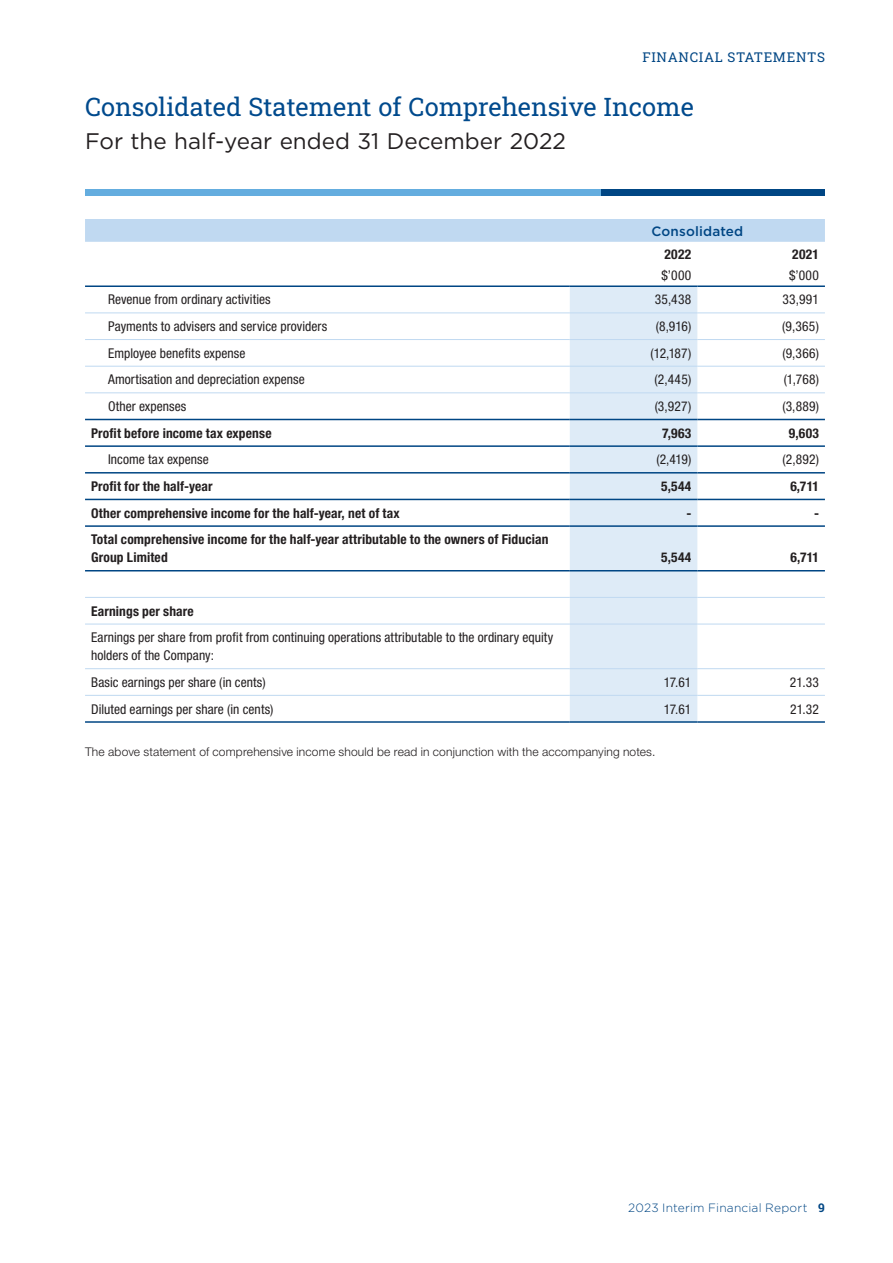
<style>
.page{position:relative;width:893px;height:1263px;background:#fff}
.page>*{position:absolute;margin:0;border:0;box-sizing:border-box;transform-origin:0 0}
.t1{font:25.5px "Roboto Slab";color:#004a8d}
.Page_Sub_Heading{font:22.5px "Gotham";color:#231f20}
.Table_Text{font:condensed 13.5px/18px "Helvetica Neue LT Pro";letter-spacing:.005em;color:#231f20}
.Table_Highlight{font:700 condensed 13.5px/18px "Helvetica Neue LT Pro";letter-spacing:.01em;color:#231f20}
.Table_Indented{font:condensed 13.5px "Helvetica Neue LT Pro";letter-spacing:.005em;color:#231f20}
.t2{font:13.5px "Roboto Slab";letter-spacing:.05em;color:#004684}
.Table_Header{font:500 13.5px "Gotham";letter-spacing:.01em;color:#004684}
.Foot_Note{font:300 12px "Helvetica Neue LT Pro";letter-spacing:.015em;color:#231f20}
.t3{font:300 12px "Gotham";letter-spacing:.015em;color:#004684}
.s1{font-family:"Roboto Slab";font-weight:400}
</style>
<div class="page">
<div style="left:601px;top:189px;width:224px;height:7px;background:#004684"></div>
<div style="left:85px;top:189px;width:516px;height:7px;background:#64addf"></div>
<div style="left:85px;top:219px;width:740px;height:23px;background:#c0d9f1"></div>
<div style="left:570px;top:287px;width:127px;height:434px;background:#deebf7"></div>
<hr style="left:570px;top:312px;width:127px;height:1px;background:#c0d9f1">
<hr style="left:697px;top:312px;width:128px;height:1px;background:#c0d9f1">
<hr style="left:570px;top:339px;width:127px;height:1px;background:#c0d9f1">
<hr style="left:697px;top:339px;width:128px;height:1px;background:#c0d9f1">
<hr style="left:570px;top:366px;width:127px;height:1px;background:#c0d9f1">
<hr style="left:697px;top:366px;width:128px;height:1px;background:#c0d9f1">
<hr style="left:570px;top:392px;width:127px;height:1px;background:#c0d9f1">
<hr style="left:697px;top:392px;width:128px;height:1px;background:#c0d9f1">
<hr style="left:570px;top:597px;width:127px;height:1px;background:#c0d9f1">
<hr style="left:697px;top:597px;width:128px;height:1px;background:#c0d9f1">
<hr style="left:570px;top:624px;width:127px;height:1px;background:#c0d9f1">
<hr style="left:697px;top:624px;width:128px;height:1px;background:#c0d9f1">
<hr style="left:570px;top:668px;width:127px;height:1px;background:#c0d9f1">
<hr style="left:697px;top:668px;width:128px;height:1px;background:#c0d9f1">
<hr style="left:570px;top:695px;width:127px;height:1px;background:#c0d9f1">
<hr style="left:697px;top:695px;width:128px;height:1px;background:#c0d9f1">
<hr style="left:85px;top:312px;width:485px;height:1px;background:#c0d9f1">
<hr style="left:85px;top:339px;width:485px;height:1px;background:#c0d9f1">
<hr style="left:85px;top:366px;width:485px;height:1px;background:#c0d9f1">
<hr style="left:85px;top:392px;width:485px;height:1px;background:#c0d9f1">
<hr style="left:85px;top:597px;width:485px;height:1px;background:#c0d9f1">
<hr style="left:85px;top:624px;width:485px;height:1px;background:#c0d9f1">
<hr style="left:85px;top:668px;width:485px;height:1px;background:#c0d9f1">
<hr style="left:85px;top:695px;width:485px;height:1px;background:#c0d9f1">
<hr style="left:85px;top:570px;width:485px;height:1px;background:#004684">
<hr style="left:570px;top:570px;width:127px;height:1px;background:#004684">
<hr style="left:697px;top:570px;width:128px;height:1px;background:#004684">
<hr style="left:85px;top:419px;width:485px;height:1px;background:#004684">
<hr style="left:570px;top:419px;width:127px;height:1px;background:#004684">
<hr style="left:697px;top:419px;width:128px;height:1px;background:#004684">
<hr style="left:85px;top:445px;width:485px;height:2px;background:#004684">
<hr style="left:570px;top:445px;width:127px;height:2px;background:#004684">
<hr style="left:697px;top:445px;width:128px;height:2px;background:#004684">
<hr style="left:85px;top:472px;width:485px;height:1px;background:#004684">
<hr style="left:570px;top:472px;width:127px;height:1px;background:#004684">
<hr style="left:697px;top:472px;width:128px;height:1px;background:#004684">
<hr style="left:85px;top:499px;width:485px;height:1px;background:#004684">
<hr style="left:570px;top:499px;width:127px;height:1px;background:#004684">
<hr style="left:697px;top:499px;width:128px;height:1px;background:#004684">
<hr style="left:85px;top:525px;width:485px;height:2px;background:#004684">
<hr style="left:570px;top:525px;width:127px;height:2px;background:#004684">
<hr style="left:697px;top:525px;width:128px;height:2px;background:#004684">
<hr style="left:85px;top:285px;width:485px;height:2px;background:#004684">
<hr style="left:570px;top:285px;width:127px;height:2px;background:#004684">
<hr style="left:697px;top:285px;width:128px;height:2px;background:#004684">
<hr style="left:85px;top:721px;width:485px;height:2px;background:#004684">
<hr style="left:570px;top:721px;width:127px;height:2px;background:#004684">
<hr style="left:697px;top:721px;width:128px;height:2px;background:#004684">
<p class="t2" style="left:642px;top:48px;width:184px">FINANCIAL STATEMENTS</p>
<p class="t1" style="left:85px;top:90px;width:610px">Consolidated Statement of Comprehensive Income</p>
<p class="Page_Sub_Heading" style="left:85px;top:126px;width:482px">For the half-year ended 31 December 2022</p>
<p class="Table_Header" style="left:651px;top:222px;width:93px">Consolidated</p>
<p class="Table_Highlight" style="left:664px;top:245px;width:28px">2022</p>
<p class="Table_Highlight" style="left:792px;top:245px;width:28px">2021</p>
<p class="Table_Text" style="left:661px;top:266px;width:31px">$’000</p>
<p class="Table_Text" style="left:789px;top:266px;width:31px">$’000</p>
<p class="Table_Indented" style="left:108px;top:292px;width:164px">Revenue from ordinary activities</p>
<p class="Table_Text" style="left:655px;top:290px;width:38px">35,438</p>
<p class="Table_Text" style="left:782px;top:290px;width:38px">33,991</p>
<p class="Table_Indented" style="left:108px;top:318px;width:221px">Payments to advisers and service providers</p>
<p class="Table_Text" style="left:656px;top:317px;width:37px">(8,916)</p>
<p class="Table_Text" style="left:782px;top:317px;width:38px">(9,365)</p>
<p class="Table_Indented" style="left:108px;top:345px;width:139px">Employee benefits expense</p>
<p class="Table_Text" style="left:651px;top:344px;width:42px">(12,187)</p>
<p class="Table_Text" style="left:782px;top:344px;width:38px">(9,366)</p>
<p class="Table_Indented" style="left:108px;top:372px;width:198px">Amortisation and depreciation expense</p>
<p class="Table_Text" style="left:655px;top:370px;width:38px">(2,445)</p>
<p class="Table_Text" style="left:784px;top:370px;width:37px">(1,768)</p>
<p class="Table_Indented" style="left:108px;top:398px;width:80px">Other expenses</p>
<p class="Table_Text" style="left:655px;top:397px;width:38px">(3,927)</p>
<p class="Table_Text" style="left:782px;top:397px;width:38px">(3,889)</p>
<p class="Table_Highlight" style="left:91px;top:424px;width:182px">Profit before income tax expense</p>
<p class="Table_Highlight" style="left:662px;top:424px;width:31px">7,963</p>
<p class="Table_Highlight" style="left:789px;top:424px;width:32px">9,603</p>
<p class="Table_Indented" style="left:108px;top:452px;width:102px">Income tax expense</p>
<p class="Table_Text" style="left:656px;top:450px;width:36px">(2,419)</p>
<p class="Table_Text" style="left:782px;top:450px;width:38px">(2,892)</p>
<p class="Table_Highlight" style="left:91px;top:477px;width:123px">Profit for the half-year</p>
<p class="Table_Highlight" style="left:661px;top:477px;width:32px">5,544</p>
<p class="Table_Highlight" style="left:790px;top:477px;width:30px">6,711</p>
<p class="Table_Highlight" style="left:91px;top:504px;width:310px">Other comprehensive income for the half-year, net of tax</p>
<p class="Table_Highlight" style="left:686px;top:504px;width:6px">-</p>
<p class="Table_Highlight" style="left:814px;top:504px;width:6px">-</p>
<p class="Table_Highlight" style="left:91px;top:530px;width:459px">Total comprehensive income for the half-year attributable to the owners of Fiducian<br>Group Limited</p>
<p class="Table_Highlight" style="left:661px;top:548px;width:32px">5,544</p>
<p class="Table_Highlight" style="left:790px;top:548px;width:30px">6,711</p>
<p class="Table_Highlight" style="left:91px;top:602px;width:104px">Earnings per share</p>
<p class="Table_Text" style="left:91px;top:628px;width:464px">Earnings per share from profit from continuing operations attributable to the ordinary equity holders of the Company:</p>
<p class="Table_Text" style="left:91px;top:673px;width:176px">Basic earnings per share (in cents)</p>
<p class="Table_Text" style="left:664px;top:673px;width:29px">17.61</p>
<p class="Table_Text" style="left:790px;top:673px;width:31px">21.33</p>
<p class="Table_Text" style="left:91px;top:700px;width:184px">Diluted earnings per share (in cents)</p>
<p class="Table_Text" style="left:664px;top:700px;width:29px">17.61</p>
<p class="Table_Text" style="left:790px;top:700px;width:30px">21.32</p>
<p class="Foot_Note" style="left:85px;top:744px;width:572px">The above statement of comprehensive income should be read in conjunction with the accompanying notes.</p>
<p class="t3" style="left:628px;top:1200px;width:198px">2023 Interim Financial Report <span class="s1">9</span></p>
</div>
